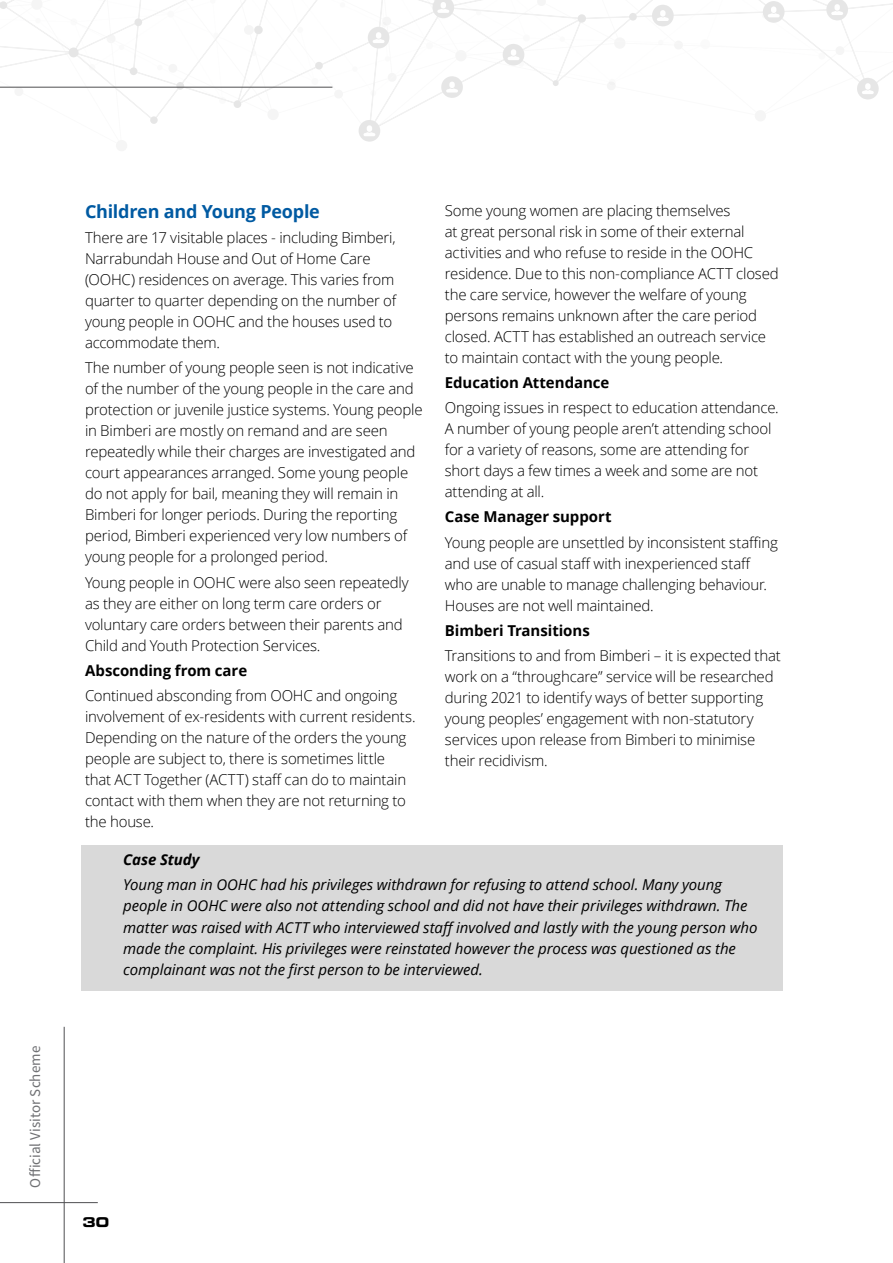
<style>
.page{position:relative;width:893px;height:1263px;background:#fff}
.page>*{position:absolute;margin:0;border:0;box-sizing:border-box;transform-origin:0 0}
.t1{font:700 18px "Open Sans";letter-spacing:-.015em;color:#005aa2}
.t2{font:300 15px/21px "Open Sans";letter-spacing:-.015em;color:#000}
.t3{font:italic 15px/21px "Open Sans";letter-spacing:-.005em;color:#000}
.t4{font:700 15px "Open Sans";letter-spacing:-.005em;color:#000}
.t5{font:15px "Source Sans Pro";color:#6f7073}
.t6{font:italic 700 15px "Open Sans";letter-spacing:-.01em;color:#000}
.t7{font:13.5px "Eurostile LT Std Bold Ex 2";color:#000}
</style>
<div class="page">
<svg style="left:857px;top:78px;width:22px;height:22px"></svg>
<svg style="left:0;top:0;width:848px;height:142px"></svg>
<div style="left:81px;top:845px;width:701px;height:36px;background:#d9d9d9"></div>
<div style="left:81px;top:870px;width:701px;height:121px;background:#d9d9d9"></div>
<hr style="left:64px;top:1027px;width:1px;height:236px;background:#4f4f51">
<hr style="left:0;top:1202px;width:98px;height:1px;background:#4f4f51">
<hr style="left:0;top:87px;width:332px;height:1px;background:#4f4f51">
<p class="t5" style="left:26px;top:1187px;width:143px;rotate:-90deg">Official Visitor Scheme</p>
<p class="t1" style="left:85px;top:199px;width:236px">Children and Young People</p>
<p class="t2" style="left:85px;top:227px;width:313px">There are 17 visitable places - including Bimberi, Narrabundah House and Out of Home Care (OOHC) residences on average. This varies from quarter to quarter depending on the number of young people in OOHC and the houses used to accommodate them.</p>
<p class="t2" style="left:85px;top:357px;width:339px">The number of young people seen is not indicative of the number of the young people in the care and protection or juvenile justice systems. Young people in Bimberi are mostly on remand and are seen repeatedly while their charges are investigated and court appearances arranged. Some young people do not apply for bail, meaning they will remain in Bimberi for longer periods. During the reporting period, Bimberi experienced very low numbers of young people for a prolonged period.</p>
<p class="t2" style="left:85px;top:571px;width:325px">Young people in OOHC were also seen repeatedly as they are either on long term care orders or voluntary care orders between their parents and Child and Youth Protection Services.</p>
<p class="t4" style="left:85px;top:660px;width:164px">Absconding from care</p>
<p class="t2" style="left:85px;top:685px;width:332px">Continued absconding from OOHC and ongoing involvement of ex-residents with current residents.<br>Depending on the nature of the orders the young people are subject to, there is sometimes little<br>that ACT Together (ACTT) staff can do to maintain contact with them when they are not returning to the house.</p>
<p class="t2" style="left:445px;top:199px;width:335px">Some young women are placing themselves<br>at great personal risk in some of their external activities and who refuse to reside in the OOHC residence. Due to this non-compliance ACTT closed the care service, however the welfare of young persons remains unknown after the care period closed. ACTT has established an outreach service to maintain contact with the young people.</p>
<p class="t4" style="left:445px;top:372px;width:166px">Education Attendance</p>
<p class="t2" style="left:445px;top:397px;width:335px">Ongoing issues in respect to education attendance.<br>A number of young people aren’t attending school for a variety of reasons, some are attending for short days a few times a week and some are not attending at all.</p>
<p class="t4" style="left:445px;top:506px;width:168px">Case Manager support</p>
<p class="t2" style="left:445px;top:531px;width:334px">Young people are unsettled by inconsistent staffing and use of casual staff with inexperienced staff who are unable to manage challenging behaviour.<br>Houses are not well maintained.</p>
<p class="t4" style="left:445px;top:620px;width:146px">Bimberi Transitions</p>
<p class="t2" style="left:445px;top:645px;width:338px">Transitions to and from Bimberi – it is expected that work on a “throughcare” service will be researched during 2021 to identify ways of better supporting young peoples’ engagement with non-statutory services upon release from Bimberi to minimise their recidivism.</p>
<p class="t6" style="left:123px;top:849px;width:78px">Case Study</p>
<p class="t3" style="left:123px;top:874px;width:636px">Young man in OOHC had his privileges withdrawn for refusing to attend school. Many young people in OOHC were also not attending school and did not have their privileges withdrawn. The matter was raised with ACTT who interviewed staff involved and lastly with the young person who made the complaint. His privileges were reinstated however the process was questioned as the complainant was not the first person to be interviewed.</p>
<p class="t7" style="left:82px;top:1213px;width:28px">30</p>
</div>
